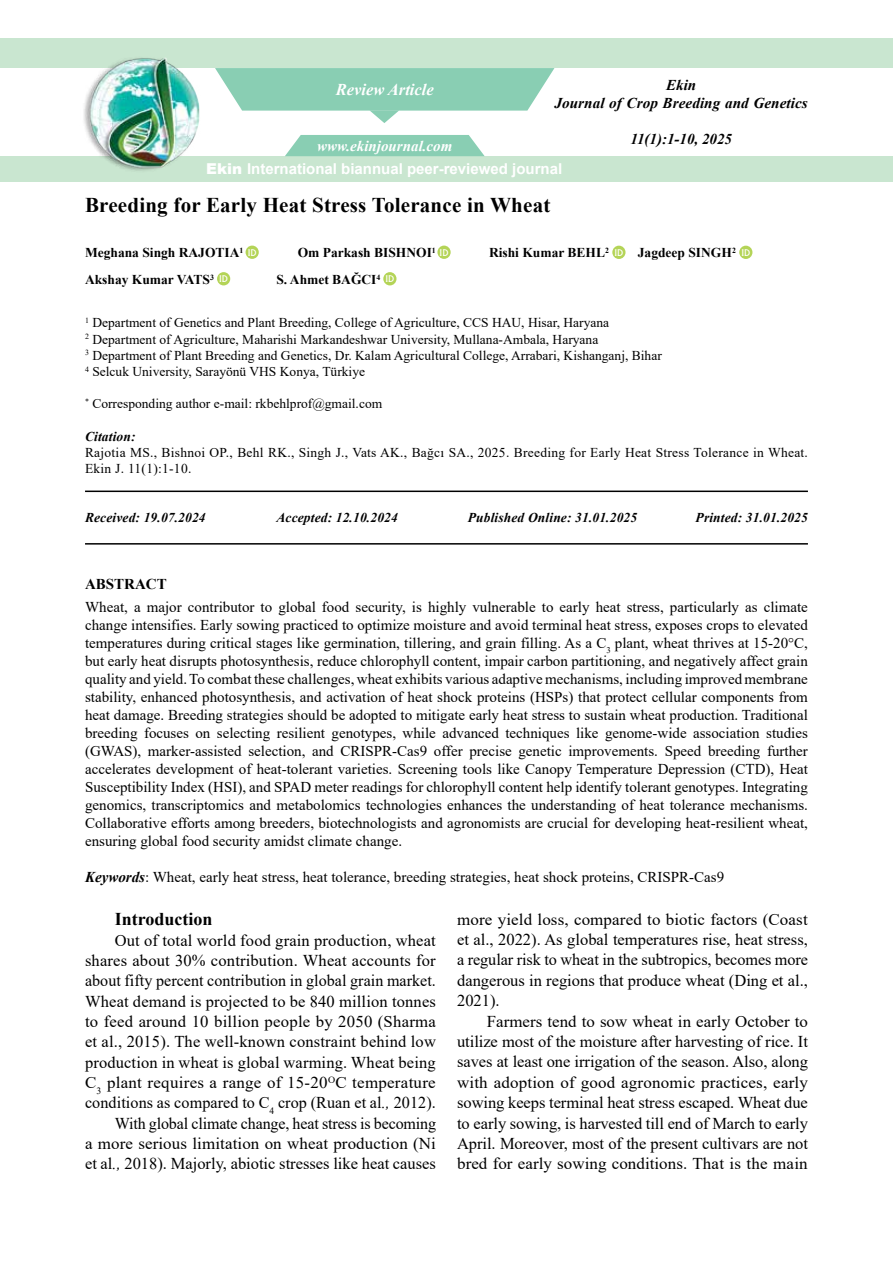
<style>
.page{position:relative;width:893px;height:1263px;background:#fff}
.page>*{position:absolute;margin:0;border:0;box-sizing:border-box;transform-origin:0 0}
.t1{font:700 21px "Times New Roman";letter-spacing:.01em;color:#000}
.t2{font:700 18px "Times New Roman";color:#000}
.t3{font:16.5px/20.4px "Times New Roman";letter-spacing:.005em;color:#000;text-align:justify}
.t4{font:italic 700 16.5px "Times New Roman";color:#fff}
.t5{font:15px/18px "Times New Roman";color:#000;text-align:justify}
.t6{font:italic 700 15px/18px "Times New Roman";letter-spacing:.005em;color:#000;text-align:center}
.t7{font:700 15px "Arial";color:#fff}
.t8{font:italic 700 15px "Times New Roman";color:#fff}
.t9{font:700 15px "Times New Roman";color:#000}
.t10{font:13.5px/16.2px "Times New Roman";color:#000}
.t11{font:13.5px/16.2px "Times New Roman";letter-spacing:.02em;color:#000}
.t12{font:700 13.5px "Times New Roman";color:#000}
.t13{font:italic 700 13.5px "Times New Roman";letter-spacing:.01em;color:#000}
.t14{font:500 8.85px "Albertus";color:#fff}
.s1{font-weight:900}
.s2{font-weight:700;font-style:italic}
.s3{font-style:italic}
</style>
<div class="page">
<div style="left:0;top:38px;width:893px;height:30px;background:#c9e6d0"></div>
<div style="left:0;top:156px;width:893px;height:26px;background:#c9e6d0"></div>
<img style="left:84px;top:58px;width:116px;height:113px">
<svg style="left:215px;top:68px;width:339px;height:55px"></svg>
<svg style="left:285px;top:135px;width:200px;height:21px;background:#92d1b9"></svg>
<hr style="left:85px;top:491px;width:723px;height:1px;background:#000">
<hr style="left:85px;top:543px;width:723px;height:2px;background:#000">
<div style="left:612px;top:246px;width:13px;height:13px;background:#b4d457;border-radius:50%"></div>
<div style="left:217px;top:272px;width:13px;height:13px;background:#b4d457;border-radius:50%"></div>
<div style="left:437px;top:246px;width:14px;height:13px;background:#b4d457;border-radius:50%"></div>
<div style="left:739px;top:246px;width:13px;height:13px;background:#b4d457;border-radius:50%"></div>
<div style="left:383px;top:272px;width:13px;height:13px;background:#b4d457;border-radius:50%"></div>
<div style="left:246px;top:246px;width:13px;height:13px;background:#b4d457;border-radius:50%"></div>
<p class="t4" style="left:336px;top:78px;width:99px">Review Article</p>
<p class="t6" style="left:554px;top:76px;width:255px">Ekin<br>Journal of Crop Breeding and Genetics</p>
<p class="t6" style="left:630px;top:130px;width:103px">11(1):1-10, 2025</p>
<p class="t8" style="left:317px;top:135px;width:137px">www.ekinjournal.com</p>
<p class="t7" style="left:206px;top:159px;width:357px"><span class="s1">Ekin</span> International biannual peer-reviewed journal</p>
<h1 class="t1" style="left:85px;top:190px;width:467px">Breeding for Early Heat Stress Tolerance in Wheat</h1>
<p class="t12" style="left:85px;top:243px;width:160px">Meghana Singh RAJOTIA<sup>1</sup></p>
<p class="t12" style="left:298px;top:243px;width:140px">Om Parkash BISHNOI<sup>1</sup></p>
<p class="t12" style="left:489px;top:243px;width:121px">Rishi Kumar BEHL<sup>2</sup></p>
<p class="t12" style="left:638px;top:243px;width:100px">Jagdeep SINGH<sup>2</sup></p>
<p class="t12" style="left:85px;top:270px;width:130px">Akshay Kumar VATS<sup>3</sup></p>
<p class="t12" style="left:276px;top:270px;width:106px">S. Ahmet BAĞCI<sup>4</sup></p>
<p class="t10" style="left:85px;top:314px;width:578px"><sup>1</sup> Department of Genetics and Plant Breeding, College of Agriculture, CCS HAU, Hisar, Haryana<br><sup>2</sup> Department of Agriculture, Maharishi Markandeshwar University, Mullana-Ambala, Haryana<br><sup>3</sup> Department of Plant Breeding and Genetics, Dr. Kalam Agricultural College, Arrabari, Kishanganj, Bihar <sup>4</sup> Selcuk University, Sarayönü VHS Konya, Türkiye</p>
<p class="t10" style="left:85px;top:395px;width:299px"><sup>*</sup> Corresponding author e-mail: rkbehlprof@gmail.com</p>
<p class="t13" style="left:85px;top:427px;width:52px">Citation:</p>
<p class="t11" style="left:85px;top:444px;width:724px">Rajotia MS., Bishnoi OP., Behl RK., Singh J., Vats AK., Bağcı SA., 2025. Breeding for Early Heat Stress Tolerance in Wheat.<br>Ekin J. 11(1):1-10.</p>
<p class="t13" style="left:85px;top:508px;width:122px">Received: 19.07.2024</p>
<p class="t13" style="left:276px;top:508px;width:123px">Accepted: 12.10.2024</p>
<p class="t13" style="left:468px;top:508px;width:171px">Published Online: 31.01.2025</p>
<p class="t13" style="left:696px;top:508px;width:114px">Printed: 31.01.2025</p>
<p class="t14" style="left:248px;top:247px;width:10px">ID</p>
<p class="t14" style="left:440px;top:247px;width:10px">ID</p>
<p class="t14" style="left:741px;top:247px;width:10px">ID</p>
<p class="t14" style="left:614px;top:247px;width:10px">ID</p>
<p class="t14" style="left:219px;top:273px;width:10px">ID</p>
<p class="t14" style="left:385px;top:273px;width:10px">ID</p>
<p class="t9" style="left:85px;top:573px;width:83px">ABSTRACT</p>
<p class="t5" style="left:85px;top:597px;width:724px">Wheat, a major contributor to global food security, is highly vulnerable to early heat stress, particularly as climate change intensifies. Early sowing practiced to optimize moisture and avoid terminal heat stress, exposes crops to elevated temperatures during critical stages like germination, tillering, and grain filling. As a C<sub>3</sub> plant, wheat thrives at 15-20°C, but early heat disrupts photosynthesis, reduce chlorophyll content, impair carbon partitioning, and negatively affect grain quality and yield. To combat these challenges, wheat exhibits various adaptive mechanisms, including improved membrane stability, enhanced photosynthesis, and activation of heat shock proteins (HSPs) that protect cellular components from heat damage. Breeding strategies should be adopted to mitigate early heat stress to sustain wheat production. Traditional breeding focuses on selecting resilient genotypes, while advanced techniques like genome-wide association studies (GWAS), marker-assisted selection, and CRISPR-Cas9 offer precise genetic improvements. Speed breeding further accelerates development of heat-tolerant varieties. Screening tools like Canopy Temperature Depression (CTD), Heat Susceptibility Index (HSI), and SPAD meter readings for chlorophyll content help identify tolerant genotypes. Integrating genomics, transcriptomics and metabolomics technologies enhances the understanding of heat tolerance mechanisms.<br>Collaborative efforts among breeders, biotechnologists and agronomists are crucial for developing heat-resilient wheat, ensuring global food security amidst climate change.</p>
<p class="t5" style="left:85px;top:867px;width:641px"><span class="s2">Keywords</span>: Wheat, early heat stress, heat tolerance, breeding strategies, heat shock proteins, CRISPR-Cas9</p>
<p class="t2" style="left:115px;top:906px;width:99px">Introduction</p>
<p class="t3" style="left:85px;top:929px;width:352px;text-align:right">Out of total world food grain production, wheat shares about 30% contribution. Wheat accounts for about fifty percent contribution in global grain market.<br>Wheat demand is projected to be 840 million tonnes to feed around 10 billion people by 2050 (Sharma et al., 2015). The well-known constraint behind low production in wheat is global warming. Wheat being C<sub>3</sub> plant requires a range of 15-20<sup>O</sup>C temperature conditions as compared to C<sub>4</sub> crop (Ruan et al<span class="s3">.,</span> 2012).<br>With global climate change, heat stress is becoming<br>a more serious limitation on wheat production (Ni et al<span class="s3">.,</span> 2018). Majorly, abiotic stresses like heat causes</p>
<p class="t3" style="left:457px;top:908px;width:352px">more yield loss, compared to biotic factors (Coast et al., 2022). As global temperatures rise, heat stress, a regular risk to wheat in the subtropics, becomes more dangerous in regions that produce wheat (Ding et al., 2021).</p>
<p class="t3" style="left:457px;top:1010px;width:352px;text-indent:30px">Farmers tend to sow wheat in early October to utilize most of the moisture after harvesting of rice. It saves at least one irrigation of the season. Also, along with adoption of good agronomic practices, early sowing keeps terminal heat stress escaped. Wheat due to early sowing, is harvested till end of March to early April. Moreover, most of the present cultivars are not bred for early sowing conditions. That is the main</p>
</div>
